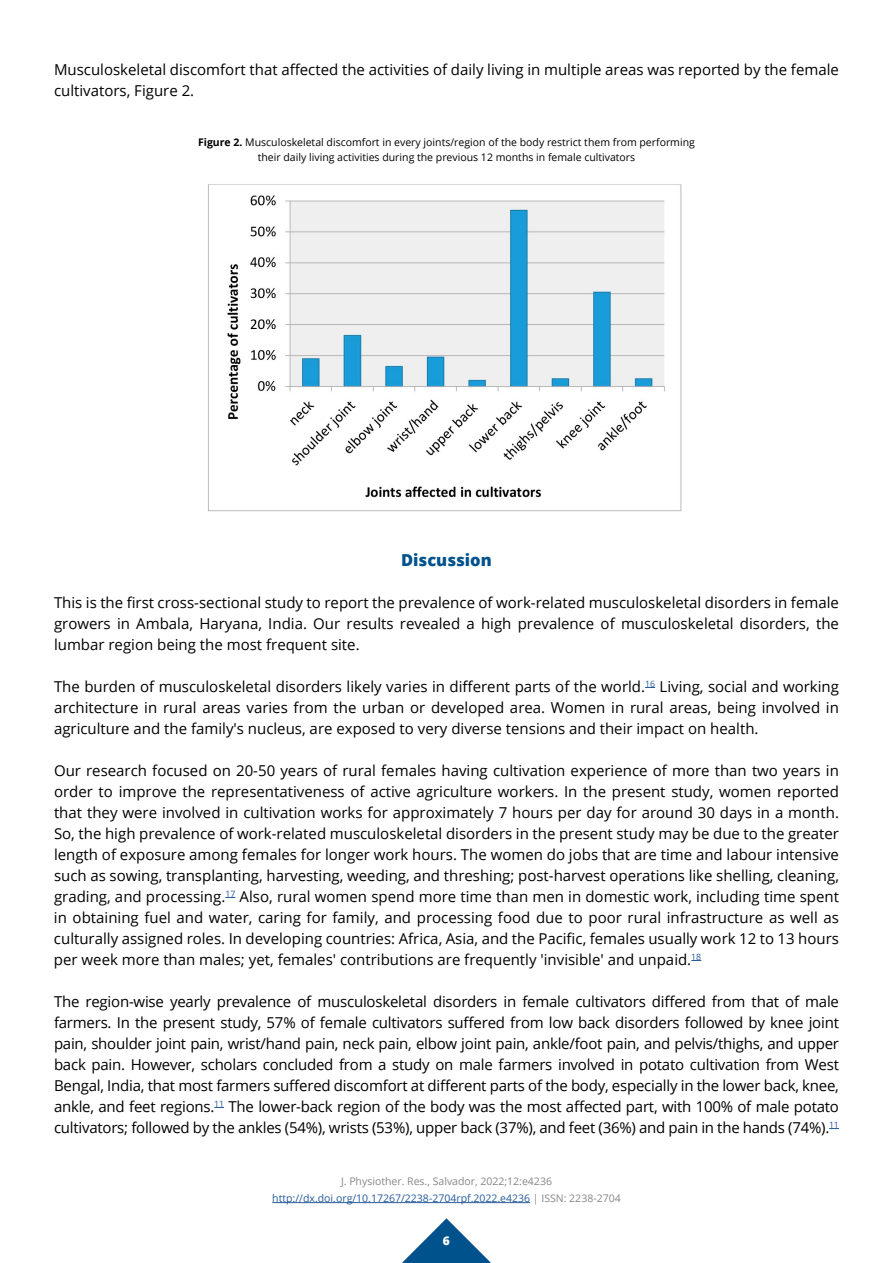
<style>
.page{position:relative;width:893px;height:1263px;background:#fff}
.page>*{position:absolute;margin:0;border:0;box-sizing:border-box;transform-origin:0 0}
.t1{font:800 16.5px "Open Sans";color:#00528d}
.t2{font:15px/21px "Open Sans";color:#000;text-align:justify}
.t3{font:800 12px "Open Sans";color:#fff}
.t4{font:10.5px/15px "Open Sans";color:#000;text-align:center}
.t5{font:10.5px/16.5px "Open Sans";color:#878787;text-align:center}
.s1{font-weight:700}
.s2{color:#275b9b}
</style>
<div class="page">
<svg style="left:402px;top:1218px;width:89px;height:45px"></svg>
<hr style="left:272px;top:1202px;width:258px;height:1px;background:#275b9b">
<img style="left:208px;top:184px;width:474px;height:328px">
<p class="t2" style="left:54px;top:59px;width:786px">Musculoskeletal discomfort that affected the activities of daily living in multiple areas was reported by the female cultivators, Figure 2.</p>
<p class="t4" style="left:198px;top:135px;width:498px"><span class="s1">Figure 2.</span> Musculoskeletal discomfort in every joints/region of the body restrict them from performing their daily living activities during the previous 12 months in female cultivators</p>
<p class="t1" style="left:401px;top:547px;width:92px">Discussion</p>
<p class="t2" style="left:54px;top:591px;width:786px">This is the first cross-sectional study to report the prevalence of work-related musculoskeletal disorders in female growers in Ambala, Haryana, India. Our results revealed a high prevalence of musculoskeletal disorders, the lumbar region being the most frequent site.</p>
<p class="t2" style="left:54px;top:675px;width:786px">The burden of musculoskeletal disorders likely varies in different parts of the world.<sup>16</sup> Living, social and working architecture in rural areas varies from the urban or developed area. Women in rural areas, being involved in agriculture and the family's nucleus, are exposed to very diverse tensions and their impact on health.</p>
<p class="t2" style="left:54px;top:759px;width:786px">Our research focused on 20-50 years of rural females having cultivation experience of more than two years in order to improve the representativeness of active agriculture workers. In the present study, women reported that they were involved in cultivation works for approximately 7 hours per day for around 30 days in a month.<br>So, the high prevalence of work-related musculoskeletal disorders in the present study may be due to the greater length of exposure among females for longer work hours. The women do jobs that are time and labour intensive such as sowing, transplanting, harvesting, weeding, and threshing; post-harvest operations like shelling, cleaning, grading, and processing.<sup>17</sup> Also, rural women spend more time than men in domestic work, including time spent in obtaining fuel and water, caring for family, and processing food due to poor rural infrastructure as well as culturally assigned roles. In developing countries: Africa, Asia, and the Pacific, females usually work 12 to 13 hours per week more than males; yet, females' contributions are frequently 'invisible' and unpaid.<sup>18</sup></p>
<p class="t2" style="left:54px;top:990px;width:786px">The region-wise yearly prevalence of musculoskeletal disorders in female cultivators differed from that of male farmers. In the present study, 57% of female cultivators suffered from low back disorders followed by knee joint pain, shoulder joint pain, wrist/hand pain, neck pain, elbow joint pain, ankle/foot pain, and pelvis/thighs, and upper back pain. However, scholars concluded from a study on male farmers involved in potato cultivation from West Bengal, India, that most farmers suffered discomfort at different parts of the body, especially in the lower back, knee, ankle, and feet regions.<sup>11</sup> The lower-back region of the body was the most affected part, with 100% of male potato cultivators; followed by the ankles (54%), wrists (53%), upper back (37%), and feet (36%) and pain in the hands (74%).<sup>11</sup></p>
<p class="t5" style="left:272px;top:1173px;width:350px">J. Physiother. Res., Salvador, 2022;12:e4236 <span class="s2">http://dx.doi.org/10.17267/2238-2704rpf.2022.e4236</span> | ISSN: 2238-2704</p>
<p class="t3" style="left:443px;top:1232px;width:9px">6</p>
</div>
